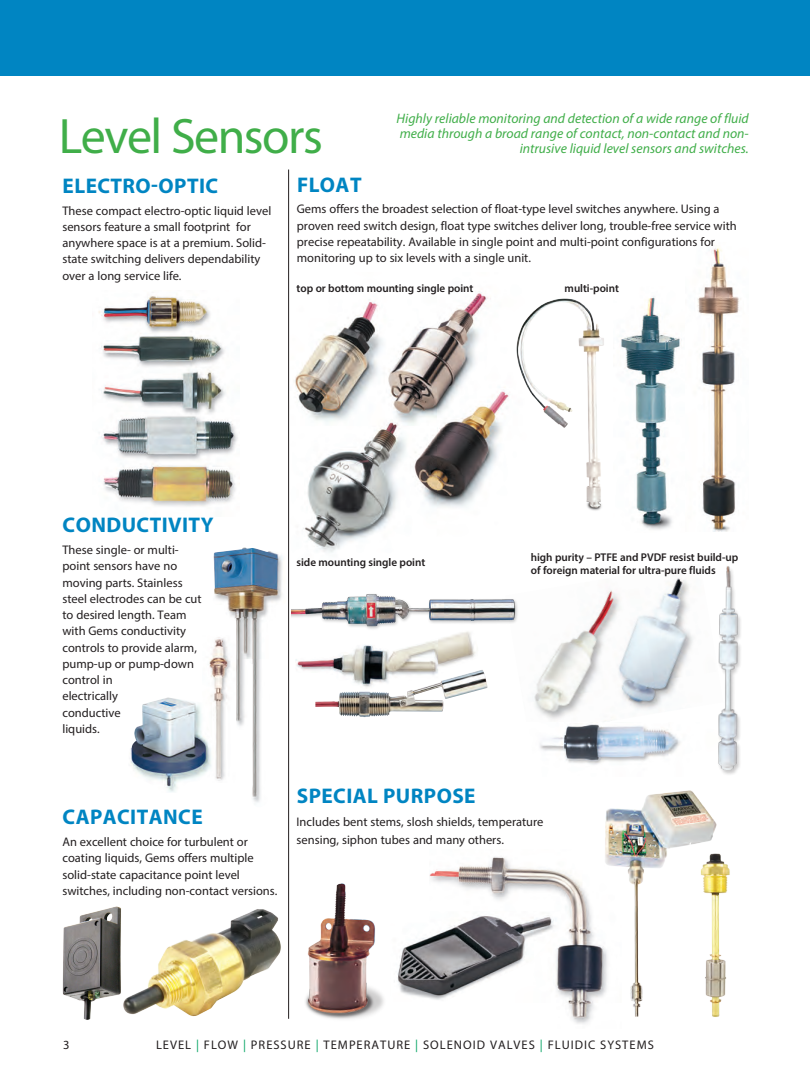
<style>
.page{position:relative;width:810px;height:1080px;background:#fff}
.page>*{position:absolute;margin:0;border:0;box-sizing:border-box;transform-origin:0 0}
.Header_1{font:50px "Myriad Pro";letter-spacing:-.03em;color:#40ae49}
.Header_2{font:700 21.25px "Myriad Pro";letter-spacing:.02em;color:#0085c2}
.Lead-in-Section_Text{font:italic 13.75px/15px "Myriad Pro";color:#40ae49;text-align:right}
.Body_Small{font:12.5px/16.2px "Myriad Pro";color:#231f20}
.Header_2-2{font:12.5px/16.2px "Myriad Pro";color:#231f20}
.Body{font:12.5px/17.5px "Myriad Pro";color:#231f20}
.Body_Small-2{font:12.5px "Myriad Pro";letter-spacing:.08em;color:#231f20}
.Body_Copy{font:12.5px "Myriad Pro";color:#231f20}
.t1{font:600 11.25px/13.8px "Myriad Pro";letter-spacing:-.005em;color:#231f20}
.s1{color:#00a261}
</style>
<div class="page">
<div style="left:0;top:0;width:810px;height:75px;background:#0085c2"></div>
<img style="left:534px;top:578px;width:159px;height:142px">
<img style="left:540px;top:724px;width:140px;height:29px">
<img style="left:429px;top:857px;width:131px;height:43px">
<img style="left:289px;top:272px;width:211px;height:289px">
<img style="left:621px;top:296px;width:61px;height:234px">
<img style="left:697px;top:248px;width:42px;height:284px">
<img style="left:500px;top:298px;width:104px;height:213px">
<img style="left:397px;top:915px;width:163px;height:85px">
<img style="left:305px;top:883px;width:79px;height:136px">
<img style="left:209px;top:653px;width:4px;height:44px">
<img style="left:213px;top:547px;width:70px;height:256px">
<img style="left:718px;top:566px;width:23px;height:209px">
<img style="left:98px;top:296px;width:140px;height:211px">
<img style="left:291px;top:594px;width:227px;height:35px">
<img style="left:295px;top:631px;width:181px;height:40px">
<hr style="left:288px;top:170px;width:1px;height:849px;background:#231f20">
<img style="left:62px;top:906px;width:59px;height:114px">
<img style="left:130px;top:698px;width:85px;height:95px">
<img style="left:110px;top:908px;width:171px;height:112px">
<img style="left:315px;top:670px;width:172px;height:47px">
<img style="left:560px;top:753px;width:165px;height:271px">
<img style="left:696px;top:850px;width:34px;height:169px">
<p class="Lead-in-Section_Text" style="left:397px;top:110px;width:354px">Highly reliable monitoring and detection of a wide range of fluid media through a broad range of contact, non-contact and non&shy;intrusive liquid level sensors and switches.</p>
<p class="Header_1" style="left:59px;top:106px;width:266px">Level Sensors</p>
<p class="Header_2" style="left:297px;top:171px;width:66px">FLOAT</p>
<p class="Body_Small" style="left:297px;top:201px;width:441px">Gems offers the broadest selection of float-type level switches anywhere. Using a proven reed switch design, float type switches deliver long, trouble-free service with precise repeatability. Available in single point and multi-point configurations for monitoring up to six levels with a single unit.</p>
<p class="Header_2" style="left:63px;top:172px;width:157px">ELECTRO-OPTIC</p>
<p class="Body_Small" style="left:62px;top:202px;width:210px">These compact electro-optic liquid level sensors feature a small footprint for anywhere space is at a premium. Solid&shy;state switching delivers dependability over a long service life.</p>
<p class="t1" style="left:297px;top:281px;width:178px">top or bottom mounting single point</p>
<p class="t1" style="left:565px;top:281px;width:56px">multi-point</p>
<p class="Header_2" style="left:63px;top:511px;width:152px">CONDUCTIVITY</p>
<p class="Body_Small" style="left:62px;top:542px;width:141px">These single- or multi&shy;point sensors have no moving parts. Stainless steel electrodes can be cut to desired length. Team with Gems conductivity controls to provide alarm, pump-up or pump-down control in<br>electrically<br>conductive<br>liquids.</p>
<p class="t1" style="left:297px;top:555px;width:130px">side mounting single point</p>
<p class="t1" style="left:531px;top:550px;width:209px">high purity – PTFE and PVDF resist build-up of foreign material for ultra-pure fluids</p>
<p class="Header_2" style="left:63px;top:803px;width:142px">CAPACITANCE</p>
<p class="Header_2-2" style="left:62px;top:834px;width:216px">An excellent choice for turbulent or coating liquids, Gems offers multiple solid-state capacitance point level switches, including non-contact versions.</p>
<p class="Header_2" style="left:297px;top:782px;width:180px">SPECIAL PURPOSE</p>
<p class="Body" style="left:297px;top:813px;width:248px">Includes bent stems, slosh shields, temperature sensing, siphon tubes and many others.</p>
<p class="Body_Copy" style="left:63px;top:1037px;width:8px">3</p>
<p class="Body_Small-2" style="left:156px;top:1037px;width:499px">LEVEL <span class="s1">|</span> FLOW <span class="s1">|</span> PRESSURE <span class="s1">|</span> TEMPERATURE <span class="s1">|</span> SOLENOID VALVES <span class="s1">|</span> FLUIDIC SYSTEMS</p>
</div>
